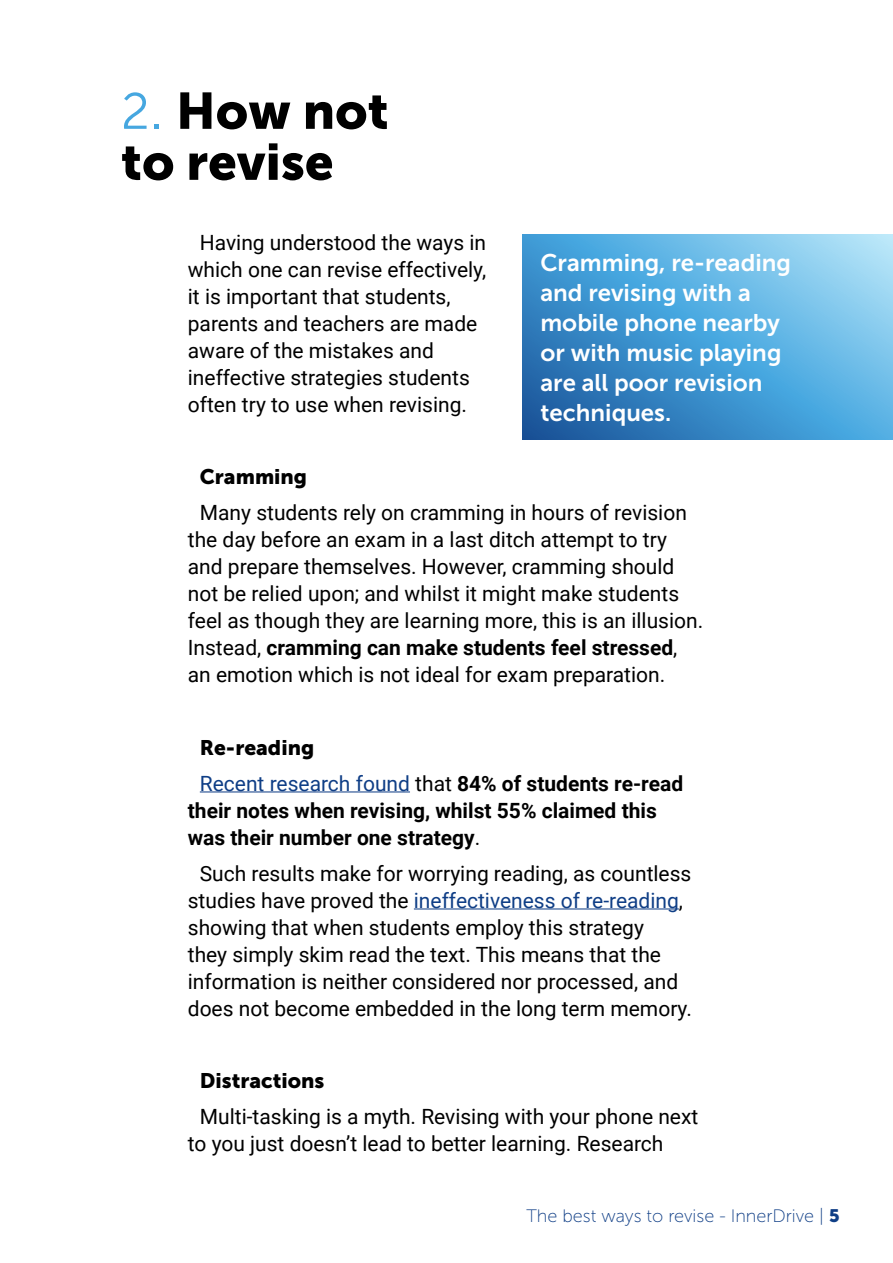
<style>
.page{position:relative;width:893px;height:1263px;background:#fff}
.page>*{position:absolute;margin:0;border:0;box-sizing:border-box;transform-origin:0 0}
.t1{font:51px/51px "Museo Sans 900";color:#000}
.t2{font:24px/30px "Museo Sans 700";color:#fff}
.t3{font:21px/27px "Roboto";color:#000}
.t4{font:700 21px/27px "Roboto";color:#000}
.t5{font:21px "Museo Sans 900";color:#000}
.t6{font:18px "Museo Sans 100";color:#0f3e86}
.s1{font-family:"Museo Sans 300";color:#46a7e0}
.s2{font-weight:700}
.s3{font-weight:400;color:#0f3e86}
.s4{font-weight:400}
.s5{color:#0f3e86}
.s6{font-family:"Museo Sans 900"}
</style>
<div class="page">
<hr style="left:200px;top:791px;width:210px;height:1px;background:#0f3e86">
<hr style="left:414px;top:908px;width:265px;height:1px;background:#0f3e86">
<svg style="left:522px;top:235px;width:371px;height:204px;background:#52a2d6"></svg>
<h1 class="t1" style="left:121px;top:85px;width:269px"><span class="s1">2.</span> How not to revise</h1>
<p class="t3" style="left:188px;top:229px;width:300px;text-indent:12px">Having understood the ways in which one can revise effectively, it is important that students, parents and teachers are made aware of the mistakes and ineffective strategies students often try to use when revising.</p>
<p class="t2" style="left:540px;top:247px;width:252px">Cramming, re-reading and revising with a mobile phone nearby or with music playing are all poor revision techniques.</p>
<p class="t5" style="left:200px;top:465px;width:109px">Cramming</p>
<p class="t3" style="left:188px;top:499px;width:517px;text-indent:12px">Many students rely on cramming in hours of revision the day before an exam in a last ditch attempt to try and prepare themselves. However, cramming should not be relied upon; and whilst it might make students feel as though they are learning more, this is an illusion.<br>Instead, <span class="s2">cramming can make students feel stressed</span>, an emotion which is not ideal for exam preparation.</p>
<p class="t5" style="left:200px;top:735px;width:116px">Re-reading</p>
<p class="t4" style="left:188px;top:769px;width:497px;text-indent:12px"><span class="s3">Recent research found</span> <span class="s4">that</span> 84% of students re-read their notes when revising, whilst 55% claimed this was their number one strategy<span class="s4">.</span></p>
<p class="t3" style="left:188px;top:859px;width:506px;text-indent:12px">Such results make for worrying reading, as countless studies have proved the <span class="s5">ineffectiveness of re-reading</span>, showing that when students employ this strategy<br>they simply skim read the text. This means that the information is neither considered nor processed, and does not become embedded in the long term memory.</p>
<p class="t5" style="left:200px;top:1068px;width:126px">Distractions</p>
<p class="t3" style="left:188px;top:1102px;width:512px;text-indent:12px">Multi-tasking is a myth. Revising with your phone next to you just doesn’t lead to better learning. Research</p>
<p class="t6" style="left:526px;top:1207px;width:314px">The best ways to revise - InnerDrive | <span class="s6">5</span></p>
</div>
